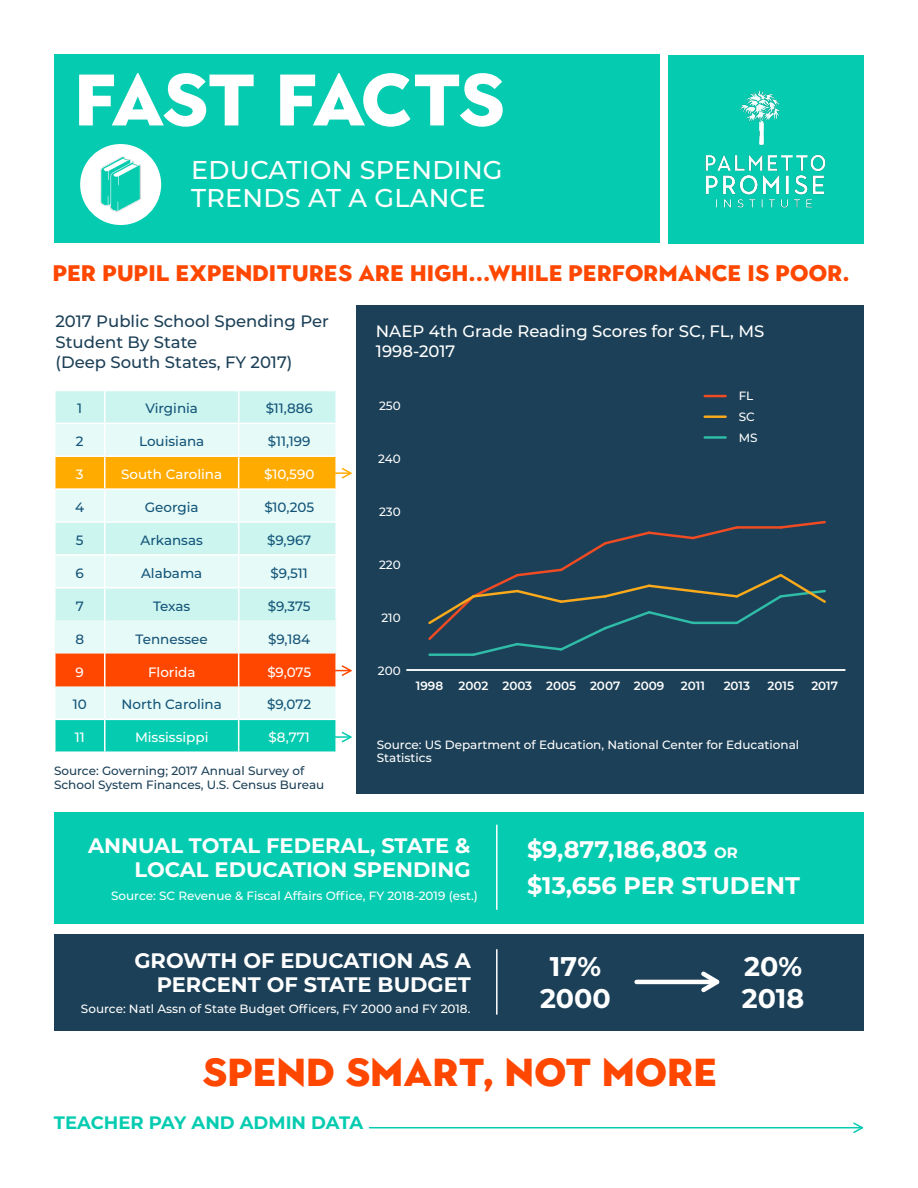
<style>
.page{position:relative;width:918px;height:1188px;background:#fff}
.page>*{position:absolute;margin:0;border:0;box-sizing:border-box;transform-origin:0 0}
.t1{font:900 72.75px "Town 10 Display";letter-spacing:-.05em;color:#fff}
.t2{font:900 39px "Town 10 Display";letter-spacing:.01em;color:#ff4700}
.t3{font:700 27px "Montserrat";color:#fff}
.t4{font:500 25.8px "Montserrat";letter-spacing:.01em;color:#fff}
.t5{font:700 24px "Montserrat";color:#fff}
.t6{font:900 22.5px "Town 10 Display";letter-spacing:.01em;color:#ff4700}
.t7{font:700 21px/24px "Montserrat";color:#fff;text-align:right}
.t8{font:700 18px "Montserrat";color:#05ccb0}
.t9{font:500 16.5px "Montserrat";color:#1c4057}
.t10{font:500 16.5px "Montserrat";color:#fff}
.t11{font:500 13.5px "Montserrat";color:#125478}
.t12{font:500 13.5px "Montserrat";color:#fff}
.t13{font:500 13.5px "Montserrat";color:#165377}
.t14{font:500 12px/21.1px "Montserrat";color:#fff}
.t15{font:500 12px/13.5px "Montserrat";color:#1c4057}
.t16{font:600 12px "Montserrat";letter-spacing:-.005em;color:#fff}
.s1{font-size:15px}
</style>
<div class="page">
<div style="left:54px;top:812px;width:810px;height:111px;background:#05ccb0"></div>
<div style="left:54px;top:935px;width:810px;height:96px;background:#1c4057"></div>
<div style="left:357px;top:305px;width:507px;height:489px;background:#1c4057"></div>
<div style="left:54px;top:55px;width:605px;height:188px;background:#05ccb0"></div>
<div style="left:668px;top:55px;width:196px;height:188px;background:#05ccb0"></div>
<div style="left:80px;top:144px;width:81px;height:81px;background:#fff;border-radius:50%"></div>
<img style="left:705px;top:90px;width:121px;height:118px">
<img style="left:80px;top:154px;width:82px;height:58px">
<div style="left:56px;top:391px;width:279px;height:32px;background:#cdf5ef"></div>
<svg style="left:56px;top:424px;width:279px;height:295px;background:#ddf7f3"></svg>
<hr style="left:104px;top:391px;width:2px;height:32px;background:#fff">
<hr style="left:238px;top:391px;width:1px;height:32px;background:#fff">
<hr style="left:104px;top:424px;width:2px;height:31px;background:#fff">
<hr style="left:238px;top:424px;width:1px;height:31px;background:#fff">
<hr style="left:104px;top:490px;width:2px;height:31px;background:#fff">
<hr style="left:238px;top:490px;width:1px;height:31px;background:#fff">
<hr style="left:54px;top:521px;width:51px;height:2px;background:#fff">
<hr style="left:105px;top:521px;width:134px;height:2px;background:#fff">
<hr style="left:104px;top:523px;width:2px;height:31px;background:#fff">
<hr style="left:239px;top:521px;width:98px;height:2px;background:#fff">
<hr style="left:238px;top:523px;width:1px;height:31px;background:#fff">
<hr style="left:54px;top:554px;width:51px;height:2px;background:#fff">
<hr style="left:105px;top:554px;width:134px;height:2px;background:#fff">
<hr style="left:104px;top:556px;width:2px;height:31px;background:#fff">
<hr style="left:239px;top:554px;width:98px;height:2px;background:#fff">
<hr style="left:238px;top:556px;width:1px;height:31px;background:#fff">
<hr style="left:54px;top:587px;width:51px;height:2px;background:#fff">
<hr style="left:105px;top:587px;width:134px;height:2px;background:#fff">
<hr style="left:104px;top:589px;width:2px;height:32px;background:#fff">
<hr style="left:239px;top:587px;width:98px;height:2px;background:#fff">
<hr style="left:238px;top:589px;width:1px;height:32px;background:#fff">
<hr style="left:104px;top:686px;width:2px;height:33px;background:#fff">
<hr style="left:238px;top:686px;width:1px;height:33px;background:#fff">
<hr style="left:54px;top:455px;width:51px;height:2px;background:#fff">
<hr style="left:54px;top:488px;width:51px;height:2px;background:#fff">
<hr style="left:105px;top:455px;width:134px;height:2px;background:#fff">
<hr style="left:105px;top:488px;width:134px;height:2px;background:#fff">
<hr style="left:239px;top:455px;width:98px;height:2px;background:#fff">
<hr style="left:239px;top:488px;width:98px;height:2px;background:#fff">
<hr style="left:406px;top:669px;width:439px;height:2px;background:#fff">
<hr style="left:705px;top:415px;width:21px;height:3px;background:#faaa1b">
<hr style="left:705px;top:395px;width:21px;height:2px;background:#f04b22">
<hr style="left:705px;top:436px;width:21px;height:3px;background:#2fbda8">
<svg style="left:428px;top:520px;width:398px;height:136px"></svg>
<hr style="left:496px;top:825px;width:2px;height:85px;background:#fff">
<hr style="left:496px;top:949px;width:2px;height:66px;background:#fff">
<hr style="left:637px;top:980px;width:79px;height:4px;background:#fff">
<svg style="left:697px;top:971px;width:23px;height:22px"></svg>
<hr style="left:370px;top:1127px;width:492px;height:1px;background:#05ccb0">
<svg style="left:852px;top:1122px;width:11px;height:11px"></svg>
<svg style="left:55px;top:456px;width:297px;height:33px;background:#feb41b"></svg>
<svg style="left:55px;top:621px;width:297px;height:65px;background:#f3a683"></svg>
<svg style="left:55px;top:719px;width:297px;height:33px;background:#1fd1b8"></svg>
<p class="t1" style="left:75px;top:58px;width:431px">FAST FACTS</p>
<p class="t4" style="left:191px;top:152px;width:313px">EDUCATION SPENDING</p>
<p class="t4" style="left:191px;top:180px;width:296px">TRENDS AT A GLANCE</p>
<p class="t6" style="left:53px;top:260px;width:798px">PER PUPIL EXPENDITURES ARE HIGH...WHILE PERFORMANCE IS POOR.</p>
<p class="t9" style="left:56px;top:310px;width:275px">2017 Public School Spending Per</p>
<p class="t9" style="left:56px;top:331px;width:143px">Student By State</p>
<p class="t9" style="left:56px;top:351px;width:239px">(Deep South States, FY 2017)</p>
<p class="t11" style="left:77px;top:399px;width:6px">1</p>
<p class="t11" style="left:145px;top:399px;width:54px">Virginia</p>
<p class="t11" style="left:266px;top:399px;width:49px">$11,886</p>
<p class="t11" style="left:76px;top:432px;width:9px">2</p>
<p class="t11" style="left:139px;top:432px;width:67px">Louisiana</p>
<p class="t11" style="left:268px;top:432px;width:44px">$11,199</p>
<p class="t12" style="left:76px;top:465px;width:9px">3</p>
<p class="t12" style="left:121px;top:465px;width:102px">South Carolina</p>
<p class="t12" style="left:264px;top:465px;width:52px">$10,590</p>
<p class="t11" style="left:75px;top:498px;width:11px">4</p>
<p class="t11" style="left:145px;top:498px;width:55px">Georgia</p>
<p class="t11" style="left:264px;top:498px;width:51px">$10,205</p>
<p class="t11" style="left:76px;top:531px;width:9px">5</p>
<p class="t11" style="left:141px;top:531px;width:64px">Arkansas</p>
<p class="t11" style="left:267px;top:531px;width:46px">$9,967</p>
<p class="t11" style="left:76px;top:564px;width:10px">6</p>
<p class="t11" style="left:141px;top:564px;width:63px">Alabama</p>
<p class="t11" style="left:271px;top:564px;width:39px">$9,511</p>
<p class="t11" style="left:76px;top:597px;width:10px">7</p>
<p class="t11" style="left:153px;top:597px;width:39px">Texas</p>
<p class="t11" style="left:268px;top:597px;width:44px">$9,375</p>
<p class="t13" style="left:75px;top:629px;width:10px">8</p>
<p class="t13" style="left:136px;top:629px;width:74px">Tennessee</p>
<p class="t13" style="left:268px;top:629px;width:44px">$9,184</p>
<p class="t12" style="left:76px;top:662px;width:10px">9</p>
<p class="t12" style="left:148px;top:662px;width:49px">Florida</p>
<p class="t12" style="left:267px;top:662px;width:45px">$9,075</p>
<p class="t11" style="left:73px;top:695px;width:15px">10</p>
<p class="t11" style="left:122px;top:695px;width:102px">North Carolina</p>
<p class="t11" style="left:267px;top:695px;width:46px">$9,072</p>
<p class="t12" style="left:75px;top:728px;width:11px">11</p>
<p class="t12" style="left:135px;top:728px;width:75px">Mississippi</p>
<p class="t12" style="left:269px;top:728px;width:43px">$8,771</p>
<p class="t15" style="left:54px;top:764px;width:272px">Source: Governing; 2017 Annual Survey of<br>School System Finances, U.S. Census Bureau</p>
<p class="t10" style="left:376px;top:320px;width:390px">NAEP 4th Grade Reading Scores for SC, FL, MS</p>
<p class="t10" style="left:376px;top:339px;width:81px">1998-2017</p>
<p class="t14" style="left:379px;top:395px;width:23px">250</p>
<p class="t14" style="left:378px;top:448px;width:24px">240</p>
<p class="t14" style="left:379px;top:501px;width:23px">230</p>
<p class="t14" style="left:379px;top:554px;width:23px">220</p>
<p class="t14" style="left:381px;top:607px;width:21px">210</p>
<p class="t14" style="left:739px;top:384px;width:18px">FL<br>SC</p>
<p class="t14" style="left:739px;top:426px;width:20px">MS</p>
<p class="t14" style="left:378px;top:660px;width:24px">200</p>
<p class="t16" style="left:416px;top:677px;width:29px">1998</p>
<p class="t16" style="left:459px;top:677px;width:207px">2002 2003 2005 2007 2009</p>
<p class="t16" style="left:681px;top:677px;width:26px">2011</p>
<p class="t16" style="left:724px;top:677px;width:28px">2013</p>
<p class="t16" style="left:768px;top:677px;width:28px">2015</p>
<p class="t16" style="left:811px;top:677px;width:28px">2017</p>
<p class="t14" style="left:377px;top:733px;width:424px">Source: US Department of Education, National Center for Educational</p>
<p class="t14" style="left:377px;top:747px;width:57px">Statistics</p>
<p class="t7" style="left:88px;top:832px;width:384px">ANNUAL TOTAL FEDERAL, STATE &amp;<br>LOCAL EDUCATION SPENDING</p>
<p class="t14" style="left:111px;top:885px;width:368px">Source: SC Revenue &amp; Fiscal Affairs Office, FY 2018-2019 (est.)</p>
<p class="t7" style="left:134px;top:948px;width:338px">GROWTH OF EDUCATION AS A<br>PERCENT OF STATE BUDGET</p>
<p class="t14" style="left:81px;top:998px;width:391px">Source: Natl Assn of State Budget Officers, FY 2000 and FY 2018.</p>
<p class="t5" style="left:527px;top:832px;width:212px">$9,877,186,803 <span class="s1">OR</span></p>
<p class="t5" style="left:527px;top:868px;width:274px">$13,656 PER STUDENT</p>
<p class="t3" style="left:550px;top:947px;width:53px">17%</p>
<p class="t3" style="left:540px;top:979px;width:72px">2000</p>
<p class="t3" style="left:744px;top:947px;width:59px">20%</p>
<p class="t3" style="left:742px;top:979px;width:64px">2018</p>
<p class="t2" style="left:202px;top:1050px;width:517px">SPEND SMART, NOT MORE</p>
<p class="t8" style="left:54px;top:1110px;width:311px">TEACHER PAY AND ADMIN DATA</p>
</div>
